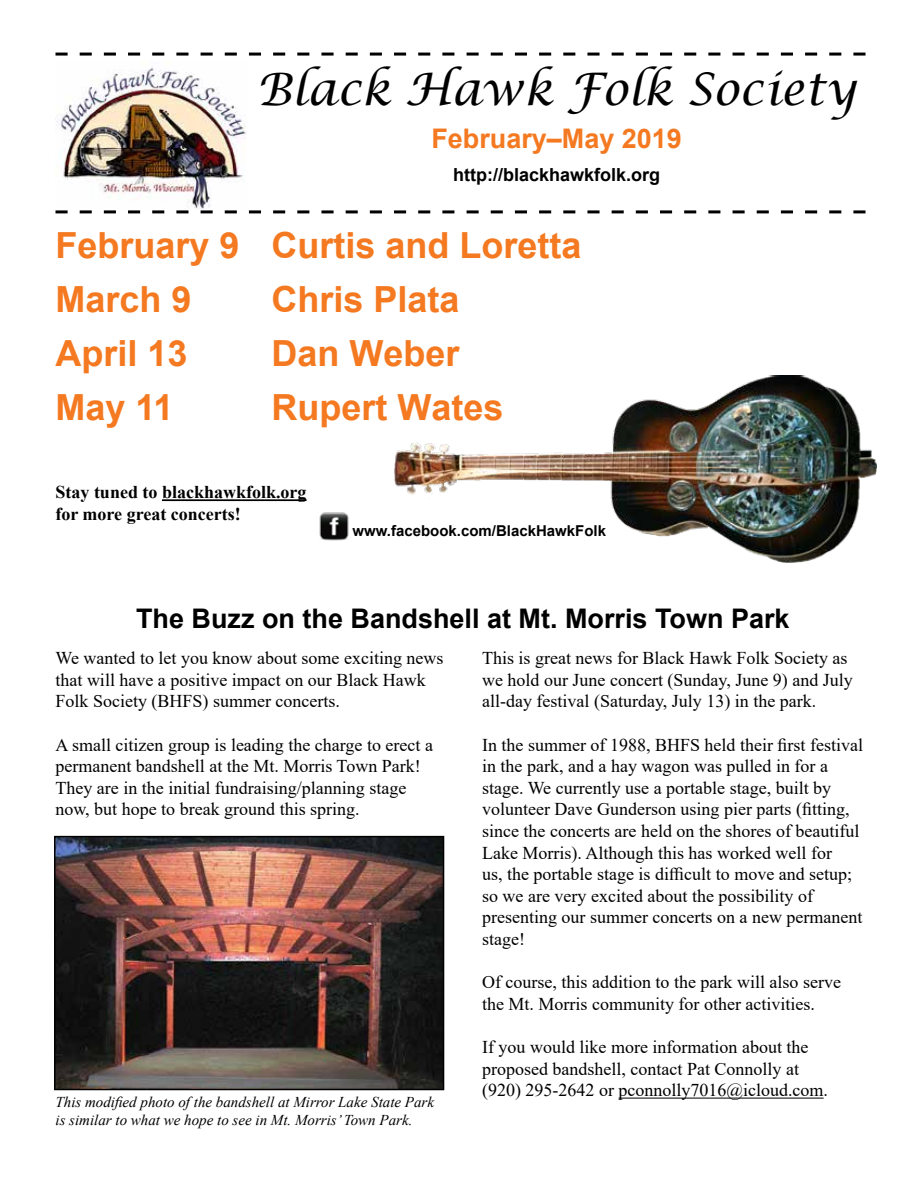
<style>
.page{position:relative;width:918px;height:1188px;background:#fff}
.page>*{position:absolute;margin:0;border:0;box-sizing:border-box;transform-origin:0 0}
.t1{font:italic 45px "Lucida Calligraphy";color:#000}
.t2{font:700 36px/54px "Arial";color:#f47920}
.t3{font:700 27px "Arial";color:#000}
.t4{font:700 27px "Arial";color:#f47920}
.t5{font:18px/21.6px "Times New Roman";color:#000}
.t6{font:700 18px/21.6px "Times New Roman";color:#000}
.t7{font:700 18px "Arial";color:#000}
.t8{font:italic 15px/18px "Times New Roman";color:#000}
.t9{font:700 15px "Arial";color:#000}
</style>
<div class="page">
<svg style="left:56px;top:210px;width:810px;height:3px"></svg>
<img style="left:394px;top:375px;width:482px;height:188px">
<img style="left:56px;top:67px;width:190px;height:142px">
<svg style="left:56px;top:53px;width:810px;height:3px"></svg>
<hr style="left:162px;top:499px;width:145px;height:2px;background:#000">
<img style="left:319px;top:512px;width:30px;height:29px">
<hr style="left:619px;top:1098px;width:205px;height:1px;background:#000">
<img style="left:57px;top:839px;width:384px;height:248px">
<div style="left:54px;top:836px;width:390px;height:254px;border:2px solid #000"></div>
<h1 class="t1" style="left:257px;top:62px;width:602px">Black Hawk Folk Society</h1>
<h3 class="t4" style="left:431px;top:120px;width:252px">February–May 2019</h3>
<p class="t7" style="left:453px;top:162px;width:209px">http://blackhawkfolk.org</p>
<h2 class="t2" style="left:55px;top:219px;width:186px">February 9<br>March 9<br>April 13<br>May 11</h2>
<h2 class="t2" style="left:272px;top:219px;width:312px">Curtis and Loretta<br>Chris Plata<br>Dan Weber<br>Rupert Wates</h2>
<p class="t6" style="left:56px;top:481px;width:253px">Stay tuned to blackhawkfolk.org for more great concerts!</p>
<p class="t9" style="left:352px;top:520px;width:255px">www.facebook.com/BlackHawkFolk</p>
<h3 class="t3" style="left:136px;top:599px;width:655px">The Buzz on the Bandshell at Mt. Morris Town Park</h3>
<p class="t5" style="left:482px;top:647px;width:372px">This is great news for Black Hawk Folk Society as we hold our June concert (Sunday, June 9) and July all-day festival (Saturday, July 13) in the park.</p>
<p class="t5" style="left:482px;top:733px;width:382px">In the summer of 1988, BHFS held their first festival in the park, and a hay wagon was pulled in for a stage. We currently use a portable stage, built by volunteer Dave Gunderson using pier parts (fitting, since the concerts are held on the shores of beautiful Lake Morris). Although this has worked well for<br>us, the portable stage is difficult to move and setup; so we are very excited about the possibility of presenting our summer concerts on a new permanent stage!</p>
<p class="t5" style="left:482px;top:971px;width:360px">Of course, this addition to the park will also serve the Mt. Morris community for other activities.</p>
<p class="t5" style="left:482px;top:1036px;width:348px">If you would like more information about the proposed bandshell, contact Pat Connolly at (920) 295-2642 or pconnolly7016@icloud.com.</p>
<p class="t8" style="left:56px;top:1093px;width:380px">This modified photo of the bandshell at Mirror Lake State Park is similar to what we hope to see in Mt. Morris’ Town Park.</p>
<p class="t5" style="left:56px;top:647px;width:390px">We wanted to let you know about some exciting news that will have a positive impact on our Black Hawk<br>Folk Society (BHFS) summer concerts.</p>
<p class="t5" style="left:56px;top:733px;width:379px">A small citizen group is leading the charge to erect a permanent bandshell at the Mt. Morris Town Park!<br>They are in the initial fundraising/planning stage now, but hope to break ground this spring.</p>
</div>
